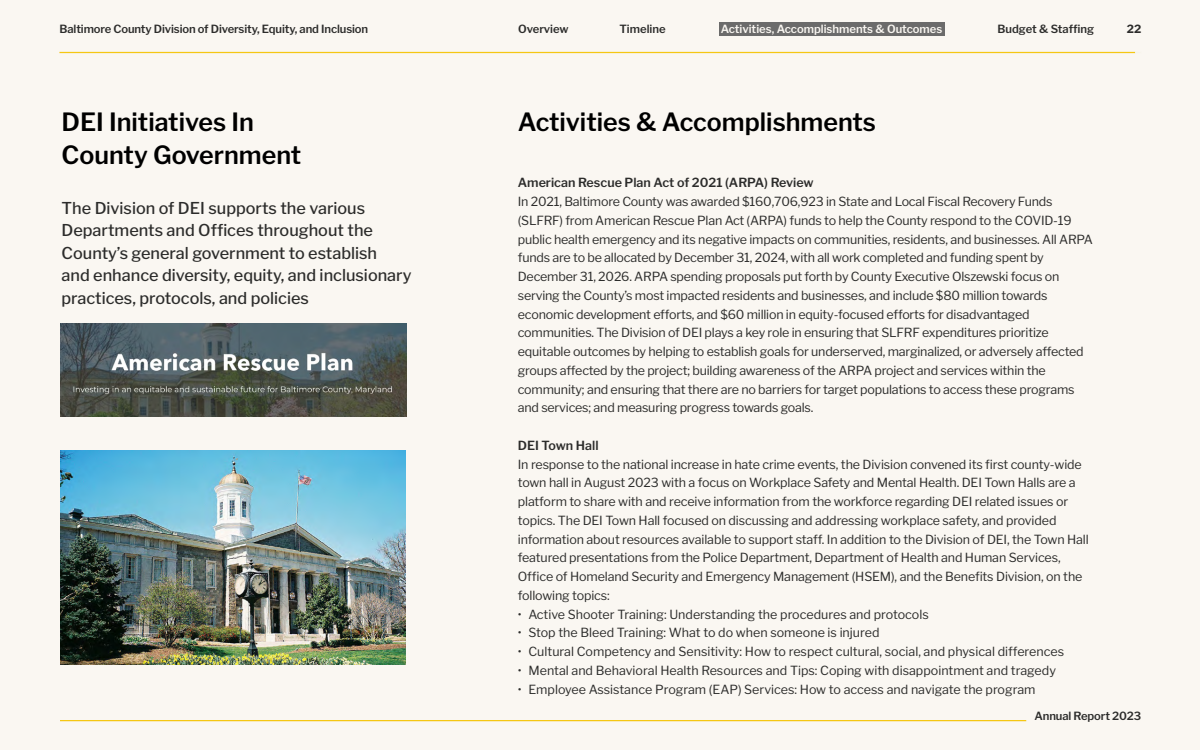
<style>
.page{position:relative;width:1200px;height:750px;background:#faf7f2}
.page>*{position:absolute;margin:0;border:0;box-sizing:border-box;transform-origin:0 0}
.t1{font:600 25px/32.5px "Libre Franklin";color:#000}
.t2{font:500 16.25px/22.5px "Libre Franklin";color:#2c2c2b}
.t3{font:12.5px/18.8px "Libre Franklin";letter-spacing:-.015em;color:#2c2c2b}
.t4{font:600 12.5px "Libre Franklin";color:#2c2c2b}
.t5{font:600 11.25px "Libre Franklin";letter-spacing:-.01em;color:#2c2c2b}
.t6{font:600 11.25px "Libre Franklin";color:#faf7f2}
.t7{font:700 11.25px "Libre Franklin";color:#2c2c2b}
</style>
<div class="page">
<hr style="left:60px;top:720px;width:966px;height:1px;background:#f5c714">
<img style="left:60px;top:450px;width:346px;height:215px">
<svg style="left:60px;top:324px;width:347px;height:92px"></svg>
<hr style="left:59px;top:52px;width:1082px;height:1px;background:#f7f5eb">
<hr style="left:59px;top:52px;width:1076px;height:1px;background:#f5c714">
<div style="left:719px;top:23px;width:225px;height:13px;background:#6b6b6b"></div>
<p class="t5" style="left:59px;top:20px;width:310px">Baltimore County Division of Diversity, Equity, and Inclusion</p>
<h1 class="t1" style="left:62px;top:104px;width:241px">DEI Initiatives In<br>County Government</h1>
<h2 class="t2" style="left:62px;top:195px;width:351px">The Division of DEI supports the various Departments and Offices throughout the County’s general government to establish<br>and enhance diversity, equity, and inclusionary practices, protocols, and policies</h2>
<p class="t5" style="left:518px;top:20px;width:52px">Overview</p>
<p class="t5" style="left:619px;top:20px;width:48px">Timeline</p>
<p class="t6" style="left:721px;top:20px;width:223px">Activities, Accomplishments &amp; Outcomes</p>
<p class="t5" style="left:998px;top:20px;width:98px">Budget &amp; Staffing</p>
<p class="t7" style="left:1127px;top:20px;width:16px">22</p>
<h1 class="t1" style="left:518px;top:104px;width:360px">Activities &amp; Accomplishments</h1>
<p class="t4" style="left:518px;top:173px;width:297px">American Rescue Plan Act of 2021 (ARPA) Review</p>
<p class="t3" style="left:518px;top:191px;width:577px">In 2021, Baltimore County was awarded $160,706,923 in State and Local Fiscal Recovery Funds (SLFRF) from American Rescue Plan Act (ARPA) funds to help the County respond to the COVID-19 public health emergency and its negative impacts on communities, residents, and businesses. All ARPA funds are to be allocated by December 31, 2024, with all work completed and funding spent by December 31, 2026. ARPA spending proposals put forth by County Executive Olszewski focus on serving the County’s most impacted residents and businesses, and include $80 million towards economic development efforts, and $60 million in equity-focused efforts for disadvantaged communities. The Division of DEI plays a key role in ensuring that SLFRF expenditures prioritize equitable outcomes by helping to establish goals for underserved, marginalized, or adversely affected groups affected by the project; building awareness of the ARPA project and services within the community; and ensuring that there are no barriers for target populations to access these programs and services; and measuring progress towards goals.</p>
<p class="t4" style="left:518px;top:435px;width:82px">DEI Town Hall</p>
<p class="t3" style="left:518px;top:453px;width:572px">In response to the national increase in hate crime events, the Division convened its first county-wide town hall in August 2023 with a focus on Workplace Safety and Mental Health. DEI Town Halls are a platform to share with and receive information from the workforce regarding DEI related issues or topics. The DEI Town Hall focused on discussing and addressing workplace safety, and provided information about resources available to support staff. In addition to the Division of DEI, the Town Hall featured presentations from the Police Department, Department of Health and Human Services, Office of Homeland Security and Emergency Management (HSEM), and the Benefits Division, on the following topics:</p>
<p class="t3" style="left:518px;top:603px;width:413px">• Active Shooter Training: Understanding the procedures and protocols</p>
<p class="t3" style="left:518px;top:622px;width:363px">• Stop the Bleed Training: What to do when someone is injured</p>
<p class="t3" style="left:518px;top:641px;width:548px">• Cultural Competency and Sensitivity: How to respect cultural, social, and physical differences</p>
<p class="t3" style="left:518px;top:660px;width:540px">• Mental and Behavioral Health Resources and Tips: Coping with disappointment and tragedy</p>
<p class="t3" style="left:518px;top:678px;width:519px">• Employee Assistance Program (EAP) Services: How to access and navigate the program</p>
<p class="t5" style="left:1034px;top:707px;width:108px">Annual Report 2023</p>
</div>
